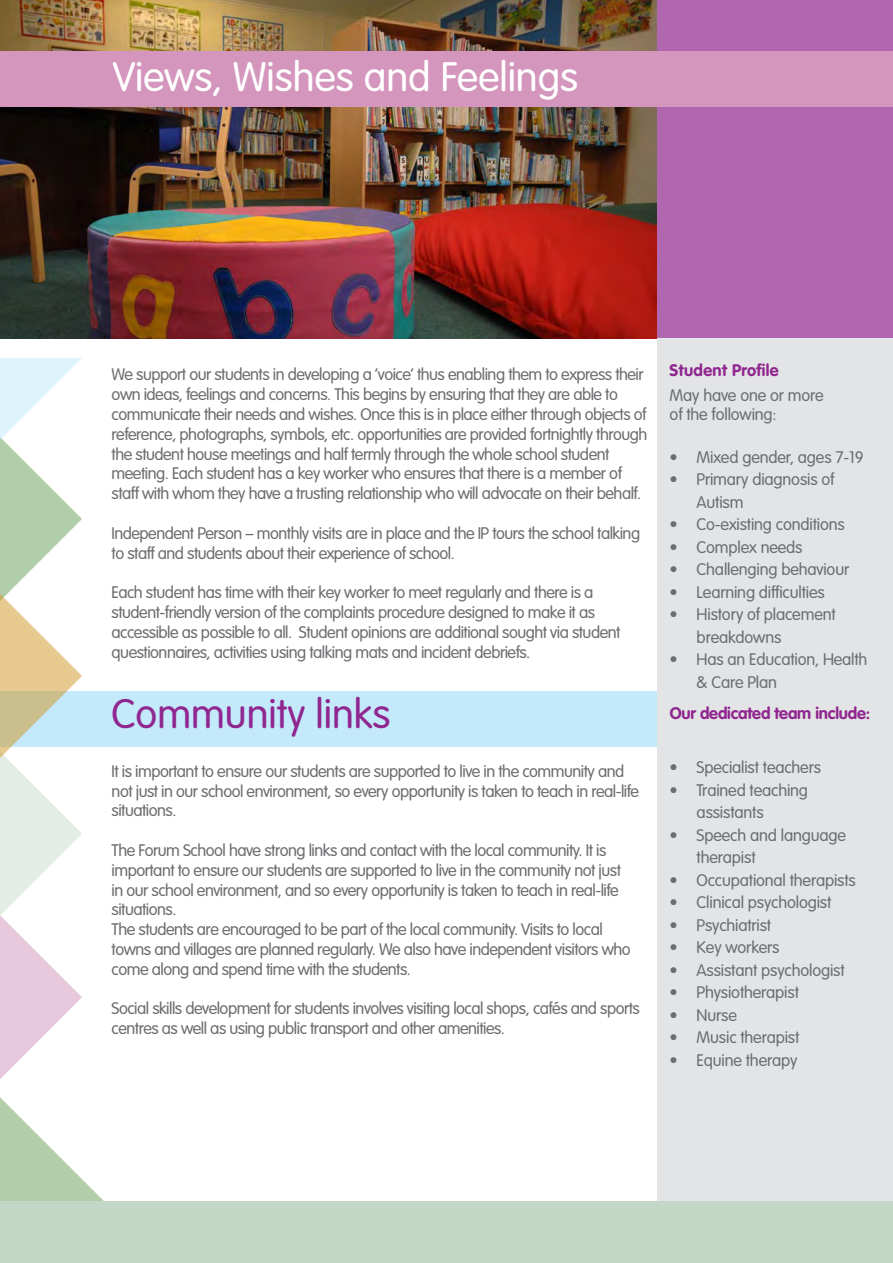
<style>
.page{position:relative;width:893px;height:1263px;background:#fff}
.page>*{position:absolute;margin:0;border:0;box-sizing:border-box;transform-origin:0 0}
.t1{font:300 40.5px "VAG Rounded Std";color:#fff}
._06_Spread_title{font:300 40.5px "VAG Rounded Std";color:#90268f}
.t2{font:300 16.5px/19.8px "VAG Rounded Std";letter-spacing:-.03em;color:#6c6d70}
.t3{font:300 16.5px/22.5px "VAG Rounded Std";letter-spacing:-.01em;color:#6c6d70}
.t4{font:700 16.5px "VAG Rounded Std";letter-spacing:-.01em;color:#90268f}
.t5{font:700 16.5px "VAG Rounded Std";letter-spacing:.02em;color:#90268f}
</style>
<div class="page">
<div style="left:0;top:691px;width:657px;height:55px;background:#c3e9fa"></div>
<img style="left:0;top:0;width:657px;height:338px">
<div style="left:657px;top:0;width:236px;height:338px;background:#b167b0"></div>
<div style="left:657px;top:338px;width:236px;height:925px;background:#e3e4e5"></div>
<div style="left:0;top:51px;width:893px;height:55px;background:#d496bd"></div>
<svg style="left:0;top:1132px;width:104px;height:69px;fill:#b1cda9"></svg>
<svg style="left:0;top:358px;width:82px;height:774px"></svg>
<div style="left:0;top:1201px;width:893px;height:62px;background:#c3d7c6"></div>
<p class="t1" style="left:113px;top:54px;width:467px">Views, Wishes and Feelings</p>
<p class="t2" style="left:112px;top:365px;width:537px">We support our students in developing a ‘voice’ thus enabling them to express their own ideas, feelings and concerns. This begins by ensuring that they are able to communicate their needs and wishes. Once this is in place either through objects of reference, photographs, symbols, etc. opportunities are provided fortnightly through the student house meetings and half termly through the whole school student meeting. Each student has a key worker who ensures that there is a member of staff with whom they have a trusting relationship who will advocate on their behalf.</p>
<p class="t2" style="left:112px;top:524px;width:530px">Independent Person – monthly visits are in place and the IP tours the school talking to staff and students about their experience of school.</p>
<p class="t2" style="left:112px;top:583px;width:510px">Each student has time with their key worker to meet regularly and there is a student-friendly version of the complaints procedure designed to make it as accessible as possible to all. Student opinions are additional sought via student questionnaires, activities using talking mats and incident debriefs.</p>
<p class="_06_Spread_title" style="left:112px;top:691px;width:280px">Community links</p>
<p class="t2" style="left:112px;top:762px;width:529px">It is important to ensure our students are supported to live in the community and not just in our school environment, so every opportunity is taken to teach in real-life situations.</p>
<p class="t2" style="left:112px;top:841px;width:511px">The Forum School have strong links and contact with the local community. It is important to ensure our students are supported to live in the community not just in our school environment, and so every opportunity is taken to teach in real-life situations.</p>
<p class="t2" style="left:112px;top:920px;width:521px">The students are encouraged to be part of the local community. Visits to local towns and villages are planned regularly. We also have independent visitors who come along and spend time with the students.</p>
<p class="t2" style="left:112px;top:999px;width:530px">Social skills development for students involves visiting local shops, cafés and sports centres as well as using public transport and other amenities.</p>
<p class="t5" style="left:670px;top:361px;width:110px">Student Profile</p>
<p class="t3" style="left:670px;top:384px;width:156px">May have one or more</p>
<p class="t3" style="left:670px;top:404px;width:109px">of the following:</p>
<p class="t3" style="left:670px;top:446px;width:196px">• Mixed gender, ages 7-19</p>
<p class="t3" style="left:697px;top:469px;width:139px;text-indent:-27px">• Primary diagnosis of<br>Autism</p>
<p class="t3" style="left:670px;top:514px;width:177px">• Co-existing conditions</p>
<p class="t3" style="left:670px;top:536px;width:134px">• Complex needs</p>
<p class="t3" style="left:670px;top:559px;width:181px">• Challenging behaviour</p>
<p class="t3" style="left:670px;top:581px;width:157px">• Learning difficulties</p>
<p class="t3" style="left:697px;top:604px;width:141px;text-indent:-27px">• History of placement breakdowns</p>
<p class="t3" style="left:697px;top:649px;width:172px;text-indent:-27px">• Has an Education, Health &amp; Care Plan</p>
<p class="t4" style="left:670px;top:704px;width:202px">Our dedicated team include:</p>
<p class="t3" style="left:670px;top:757px;width:153px">• Specialist teachers</p>
<p class="t3" style="left:697px;top:779px;width:113px;text-indent:-27px">• Trained teaching assistants</p>
<p class="t3" style="left:697px;top:824px;width:151px;text-indent:-27px">• Speech and language therapist</p>
<p class="t3" style="left:670px;top:869px;width:188px">• Occupational therapists</p>
<p class="t3" style="left:670px;top:892px;width:163px">• Clinical psychologist</p>
<p class="t3" style="left:670px;top:914px;width:103px">• Psychiatrist</p>
<p class="t3" style="left:670px;top:937px;width:111px">• Key workers</p>
<p class="t3" style="left:670px;top:959px;width:177px">• Assistant psychologist</p>
<p class="t3" style="left:670px;top:982px;width:131px">• Physiotherapist</p>
<p class="t2" style="left:670px;top:1006px;width:69px">• Nurse</p>
<p class="t3" style="left:670px;top:1027px;width:131px">• Music therapist</p>
<p class="t3" style="left:670px;top:1049px;width:129px">• Equine therapy</p>
</div>
